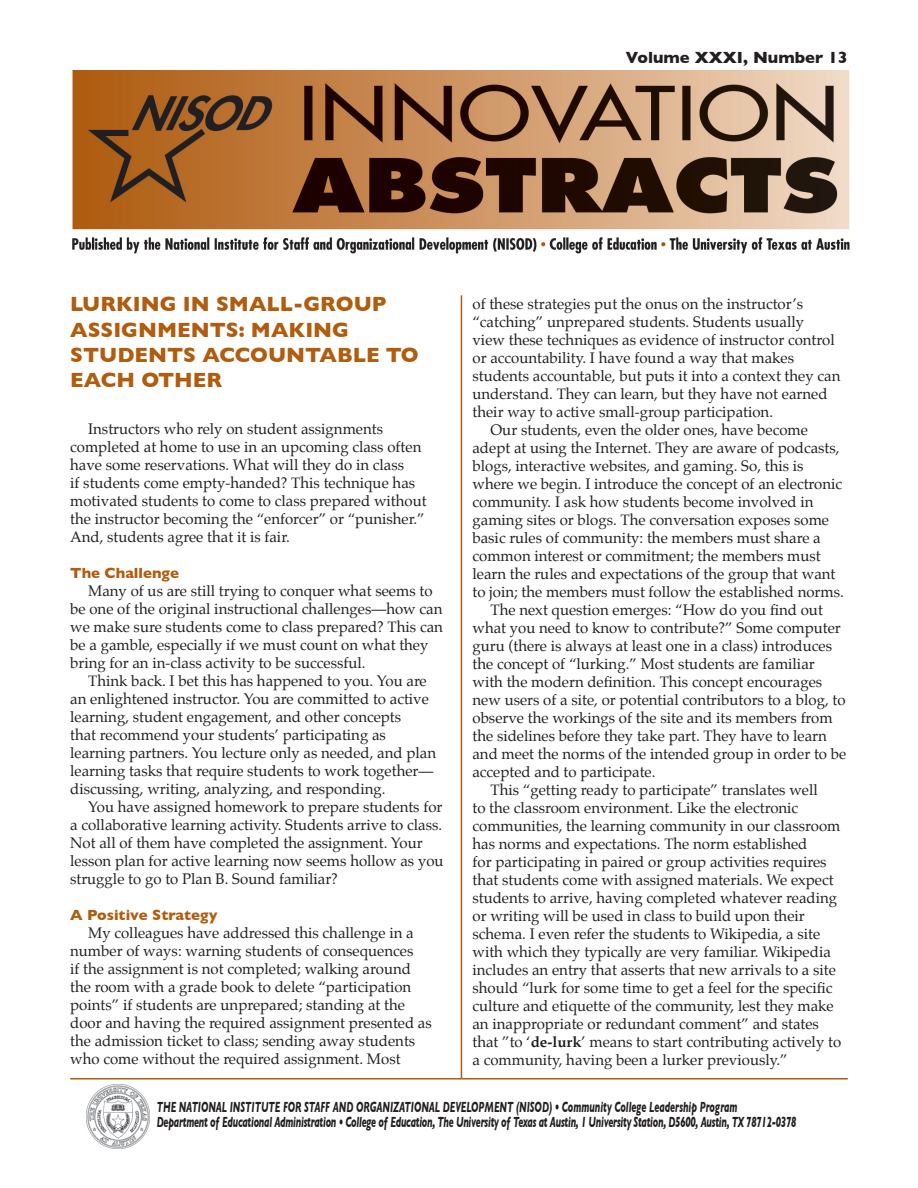
<style>
.page{position:relative;width:918px;height:1188px;background:#fff}
.page>*{position:absolute;margin:0;border:0;box-sizing:border-box;transform-origin:0 0}
.t1{font:700 21px/25.2px "Gill Sans";color:#b05d0f}
.t2{font:700 16.5px "Gill Sans";color:#231f20}
.t3{font:15px/18px "Palatino";color:#231f20}
.t4{font:italic 700 15px/14.4px "Gill Sans";letter-spacing:-.025em;color:#231f20;scale:.61 1}
.t5{font:700 15px "Gill Sans";color:#b05d0f}
.s1{font-weight:700}
</style>
<div class="page">
<hr style="left:461px;top:295px;width:1px;height:783px;background:#b05d0f">
<hr style="left:70px;top:1078px;width:778px;height:2px;background:#b05d0f">
<img style="left:72px;top:70px;width:778px;height:184px">
<img style="left:86px;top:1085px;width:64px;height:63px">
<p class="t2" style="left:626px;top:48px;width:223px">VOLUME XXXI, NUMBER 13</p>
<h1 class="t1" style="left:70px;top:292px;width:318px">LURKING IN SMALL-GROUP<br>ASSI</h1>
<h1 class="t1" style="left:70px;top:317px;width:350px;text-indent:51px">GN MENTS: MAKING<br>STUDENTS ACCOUNTABLE TO<br>EACH OTHER</h1>
<p class="t3" style="left:70px;top:420px;width:358px;text-indent:18px">Instructors who rely on student assignments completed at home to use in an upcoming class often have some reservations. What will they do in class<br>if students come empty-handed? This technique has motivated students to come to class prepared without the instructor becoming the “enforcer” or “punisher.” And, students agree that it is fair.</p>
<p class="t5" style="left:70px;top:564px;width:110px">THE CHALLENGE</p>
<p class="t3" style="left:70px;top:582px;width:374px;text-indent:18px">Many of us are still trying to conquer what seems to be one of the original instructional challenges—how can we make sure students come to class prepared? This can be a gamble, especially if we must count on what they bring for an in-class activity to be successful.</p>
<p class="t3" style="left:70px;top:672px;width:367px;text-indent:18px">Think back. I bet this has happened to you. You are an enlightened instructor. You are committed to active learning, student engagement, and other concepts<br>that recommend your students’ participating as learning partners. You lecture only as needed, and plan learning tasks that require students to work together— discussing, writing, analyzing, and responding.</p>
<p class="t3" style="left:70px;top:798px;width:375px;text-indent:18px">You have assigned homework to prepare students for a collaborative learning activity. Students arrive to class.<br>Not all of them have completed the assignment. Your lesson plan for active learning now seems hollow as you struggle to go to Plan B. Sound familiar?</p>
<p class="t5" style="left:70px;top:906px;width:149px">A POSITIVE STRATEGY</p>
<p class="t3" style="left:70px;top:924px;width:363px;text-indent:18px">My colleagues have addressed this challenge in a number of ways: warning students of consequences<br>if the assignment is not completed; walking around the room with a grade book to delete “participation points” if students are unprepared; standing at the door and having the required assignment presented as the admission ticket to class; sending away students who come without the required assignment. Most</p>
<p class="t3" style="left:472px;top:295px;width:332px">of these strategies put the onus on the instructor’s</p>
<p class="t3" style="left:472px;top:313px;width:333px">“catching” unprepared students. Students usually</p>
<p class="t3" style="left:472px;top:331px;width:364px">view these techniques as evidence of instructor control</p>
<p class="t3" style="left:472px;top:349px;width:323px">or accountability. I have found a way that makes</p>
<p class="t3" style="left:472px;top:367px;width:369px">students accountable, but puts it into a context they can</p>
<p class="t3" style="left:472px;top:385px;width:357px">understand. They can learn, but they have not earned</p>
<p class="t3" style="left:472px;top:403px;width:302px">their way to active small-group participation.</p>
<p class="t3" style="left:490px;top:421px;width:319px">Our students, even the older ones, have become</p>
<p class="t3" style="left:472px;top:439px;width:369px">adept at using the Internet. They are aware of podcasts,</p>
<p class="t3" style="left:472px;top:457px;width:333px">blogs, interactive websites, and gaming. So, this is</p>
<p class="t3" style="left:472px;top:475px;width:371px">where we begin. I introduce the concept of an electronic</p>
<p class="t3" style="left:472px;top:493px;width:343px">community. I ask how students become involved in</p>
<p class="t3" style="left:472px;top:511px;width:358px">gaming sites or blogs. The conversation exposes some</p>
<p class="t3" style="left:472px;top:529px;width:350px">basic rules of community: the members must share a</p>
<p class="t3" style="left:472px;top:547px;width:350px">common interest or commitment; the members must</p>
<p class="t3" style="left:472px;top:565px;width:365px">learn the rules and expectations of the group that want</p>
<p class="t3" style="left:472px;top:583px;width:373px">to join; the members must follow the established norms.</p>
<p class="t3" style="left:490px;top:601px;width:334px">The next question emerges: “How do you find out</p>
<p class="t3" style="left:472px;top:619px;width:370px">what you need to know to contribute?” Some computer</p>
<p class="t3" style="left:472px;top:637px;width:361px">guru (there is always at least one in a class) introduces</p>
<p class="t3" style="left:472px;top:655px;width:344px">the concept of “lurking.” Most students are familiar</p>
<p class="t3" style="left:472px;top:673px;width:351px">with the modern definition. This concept encourages</p>
<p class="t3" style="left:472px;top:691px;width:375px">new users of a site, or potential contributors to a blog, to</p>
<p class="t3" style="left:472px;top:709px;width:362px">observe the workings of the site and its members from</p>
<p class="t3" style="left:472px;top:727px;width:356px">the sidelines before they take part. They have to learn</p>
<p class="t3" style="left:472px;top:745px;width:375px">and meet the norms of the intended group in order to be</p>
<p class="t3" style="left:472px;top:763px;width:185px">accepted and to participate.</p>
<p class="t3" style="left:490px;top:781px;width:329px">This “getting ready to participate” translates well</p>
<p class="t3" style="left:472px;top:799px;width:327px">to the classroom environment. Like the electronic</p>
<p class="t3" style="left:472px;top:817px;width:369px">communities, the learning community in our classroom</p>
<p class="t3" style="left:472px;top:835px;width:336px">has norms and expectations. The norm established</p>
<p class="t3" style="left:472px;top:853px;width:356px">for participating in paired or group activities requires</p>
<p class="t3" style="left:472px;top:871px;width:363px">that students come with assigned materials. We expect</p>
<p class="t3" style="left:472px;top:889px;width:366px">students to arrive, having completed whatever reading</p>
<p class="t3" style="left:472px;top:907px;width:334px">or writing will be used in class to build upon their</p>
<p class="t3" style="left:472px;top:925px;width:349px">schema. I even refer the students to Wikipedia, a site</p>
<p class="t3" style="left:472px;top:943px;width:360px">with which they typically are very familiar. Wikipedia</p>
<p class="t3" style="left:472px;top:961px;width:365px">includes an entry that asserts that new arrivals to a site</p>
<p class="t3" style="left:472px;top:979px;width:362px">should “lurk for some time to get a feel for the specific</p>
<p class="t3" style="left:472px;top:997px;width:363px">culture and etiquette of the community, lest they make</p>
<p class="t3" style="left:472px;top:1015px;width:348px">an inappropriate or redundant comment” and states</p>
<p class="t3" style="left:472px;top:1033px;width:370px">that ”to ‘<span class="s1">de-lurk</span>’ means to start contributing actively to</p>
<p class="t3" style="left:472px;top:1051px;width:317px">a community, having been a lurker previously.”</p>
<p class="t4" style="left:157px;top:1100px;width:1050px">The National Institute for Staff and Organizational Development (NISOD) • Community College Leadership Program<br>Department of Educational Administration • College of Education, The University of Texas at Austin, 1 University Station, D5600, Austin, TX 78712-0378</p>
</div>
